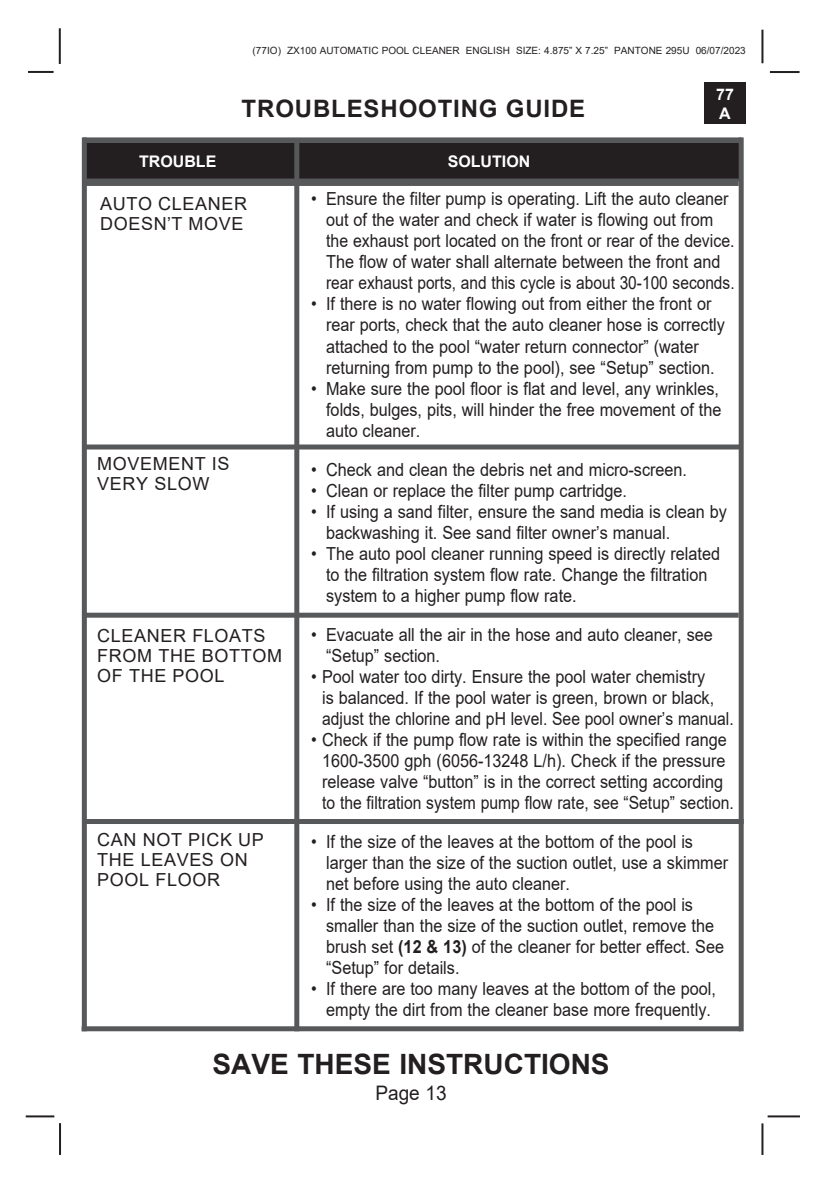
<style>
.page{position:relative;width:836px;height:1191px;background:#fff}
.page>*{position:absolute;margin:0;border:0;box-sizing:border-box;transform-origin:0 0}
.t1{font:700 28px "Arial";color:#231f20}
.t2{font:700 24px "Arial";letter-spacing:.035em;color:#231f20}
.t3{font:20px "Arial";color:#231f20;scale:.95 1}
.headline{font:18px/21px "Arial";color:#231f20;scale:.9 1}
.headline-2{font:18px/20px "Arial";letter-spacing:.035em;color:#231f20}
.t4{font:700 16px/19.2px "Arial";color:#fff}
.t5{font:10px "Arial";color:#231f20}
.s1{font-weight:700}
</style>
<div class="page">
<hr style="left:767px;top:1115px;width:32px;height:2px;background:#231f20">
<hr style="left:769px;top:71px;width:30px;height:2px;background:#231f20">
<hr style="left:761px;top:30px;width:2px;height:33px;background:#231f20">
<hr style="left:761px;top:1123px;width:2px;height:32px;background:#231f20">
<hr style="left:28px;top:71px;width:26px;height:2px;background:#231f20">
<hr style="left:59px;top:28px;width:2px;height:36px;background:#231f20">
<hr style="left:59px;top:1123px;width:2px;height:32px;background:#231f20">
<hr style="left:26px;top:1115px;width:28px;height:2px;background:#231f20">
<div style="left:704px;top:83px;width:41px;height:41px;background:#231f20"></div>
<div style="left:83px;top:137px;width:658px;height:8px;background:#57585a"></div>
<div style="left:85px;top:143px;width:656px;height:38px;background:#231f20"></div>
<div style="left:294px;top:138px;width:5px;height:893px;background:#57585a"></div>
<div style="left:83px;top:178px;width:655px;height:8px;background:#57585a"></div>
<div style="left:82px;top:612px;width:656px;height:5px;background:#57585a"></div>
<div style="left:85px;top:444px;width:656px;height:5px;background:#57585a"></div>
<div style="left:82px;top:819px;width:661px;height:5px;background:#57585a"></div>
<div style="left:82px;top:1026px;width:658px;height:5px;background:#57585a"></div>
<div style="left:82px;top:137px;width:5px;height:894px;background:#57585a"></div>
<div style="left:738px;top:137px;width:5px;height:894px;background:#57585a"></div>
<p class="t5" style="left:252px;top:44px;width:494px">(77IO) ZX100 AUTOMATIC POOL CLEANER ENGLISH SIZE: 4.875” X 7.25” PANTONE 295U 06/07/2023</p>
<p class="t4" style="left:716px;top:85px;width:19px">77<br>A</p>
<p class="t2" style="left:241px;top:91px;width:345px">TROUBLESHOOTING GUIDE</p>
<p class="t4" style="left:139px;top:152px;width:79px">TROUBLE</p>
<p class="t4" style="left:447px;top:152px;width:84px">SOLUTION</p>
<p class="headline" style="left:326px;top:188px;width:455px;text-indent:-15px">• Ensure the filter pump is operating. Lift the auto cleaner out of the water and check if water is flowing out from the exhaust port located on the front or rear of the device.</p>
<p class="headline" style="left:326px;top:251px;width:455px">The flow of water shall alternate between the front and rear exhaust ports, and this cycle is about 30-100 seconds.</p>
<p class="headline" style="left:326px;top:293px;width:444px;text-indent:-15px">• If there is no water flowing out from either the front or rear ports, check that the auto cleaner hose is correctly attached to the pool “water return connector” (water returning from pump to the pool), see “Setup” section.</p>
<p class="headline" style="left:326px;top:377px;width:440px;text-indent:-15px">• Make sure the pool floor is flat and level, any wrinkles, folds, bulges, pits, will hinder the free movement of the auto cleaner.</p>
<p class="headline" style="left:311px;top:458px;width:419px">• Check and clean the debris net and micro-screen.</p>
<p class="headline" style="left:311px;top:479px;width:352px">• Clean or replace the filter pump cartridge.</p>
<p class="headline" style="left:311px;top:500px;width:463px">• If using a sand filter, ensure the sand media is clean by</p>
<p class="headline" style="left:326px;top:521px;width:384px">backwashing it. See sand filter owner’s manual.</p>
<p class="headline" style="left:326px;top:542px;width:439px;text-indent:-15px">• The auto pool cleaner running speed is directly related to the filtration system flow rate. Change the filtration system to a higher pump flow rate.</p>
<p class="headline" style="left:326px;top:623px;width:431px;text-indent:-15px">• Evacuate all the air in the hose and auto cleaner, see “Setup” section.</p>
<p class="headline" style="left:311px;top:665px;width:439px">• Pool water too dirty. Ensure the pool water chemistry</p>
<p class="headline" style="left:322px;top:686px;width:459px">is balanced. If the pool water is green, brown or black, adjust the chlorine and pH level. See pool owner’s manual.</p>
<p class="headline" style="left:322px;top:728px;width:458px;text-indent:-11px">• Check if the pump flow rate is within the specified range 1600-3500 gph (6056-13248 L/h). Check if the pressure release valve “button” is in the correct setting according to the filtration system pump flow rate, see “Setup” section.</p>
<p class="headline" style="left:326px;top:830px;width:448px;text-indent:-15px">• If the size of the leaves at the bottom of the pool is larger than the size of the suction outlet, use a skimmer net before using the auto cleaner.</p>
<p class="headline" style="left:326px;top:893px;width:443px;text-indent:-15px">• If the size of the leaves at the bottom of the pool is smaller than the size of the suction outlet, remove the brush set <span class="s1">(12 &amp; 13)</span> of the cleaner for better effect. See “Setup” for details.</p>
<p class="headline" style="left:311px;top:977px;width:451px;text-align:center">• If there are too many leaves at the bottom of the pool, empty the dirt from the cleaner base more frequently.</p>
<p class="headline-2" style="left:100px;top:193px;width:148px">AUTO CLEANER<br>DOESN’T MOVE</p>
<p class="headline-2" style="left:97px;top:453px;width:134px">MOVEMENT IS</p>
<p class="headline-2" style="left:97px;top:473px;width:113px">VERY SLOW</p>
<p class="headline-2" style="left:97px;top:625px;width:186px">CLEANER FLOATS<br>FROM THE BOTTOM<br>OF THE POOL</p>
<p class="headline-2" style="left:97px;top:829px;width:168px">CAN NOT PICK UP<br>THE LEAVES ON<br>POOL FLOOR</p>
<h1 class="t1" style="left:212px;top:1044px;width:398px">SAVE THESE INSTRUCTIONS</h1>
<p class="t3" style="left:375px;top:1079px;width:77px">Page 13</p>
</div>
